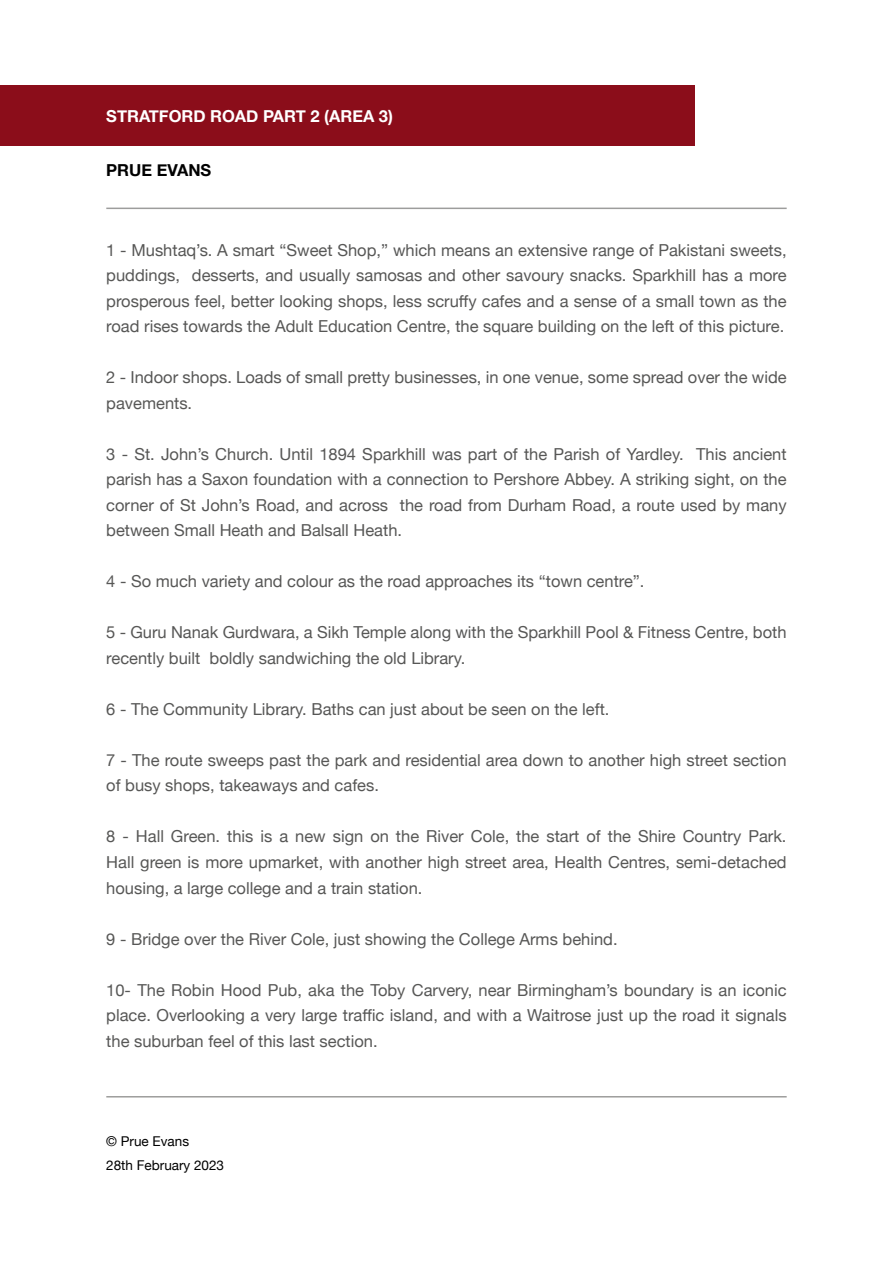
<style>
.page{position:relative;width:893px;height:1263px;background:#fff}
.page>*{position:absolute;margin:0;border:0;box-sizing:border-box;transform-origin:0 0}
.t1{font:16.5px/25.5px "Helvetica Neue";color:#575756;text-align:justify}
.t2{font:700 16.5px "Helvetica Neue";color:#fff}
.t3{font:700 16.5px "Helvetica Neue";color:#000}
.t4{font:13.5px "Helvetica Neue";color:#000}
</style>
<div class="page">
<div style="left:0;top:85px;width:694px;height:60px;background:#8b0d1a"></div>
<hr style="left:106px;top:208px;width:681px;height:1px;background:#9d9d9c">
<hr style="left:106px;top:1096px;width:681px;height:1px;background:#9d9d9c">
<p class="t2" style="left:106px;top:104px;width:288px">STRATFORD ROAD PART 2 (AREA 3)</p>
<p class="t3" style="left:106px;top:158px;width:106px">PRUE EVANS</p>
<p class="t1" style="left:106px;top:238px;width:682px">1 - Mushtaq’s. A smart “Sweet Shop,” which means an extensive range of Pakistani sweets, puddings, desserts, and usually samosas and other savoury snacks. Sparkhill has a more prosperous feel, better looking shops, less scruffy cafes and a sense of a small town as the road rises towards the Adult Education Centre, the square building on the left of this picture.</p>
<p class="t1" style="left:106px;top:366px;width:682px">2 - Indoor shops. Loads of small pretty businesses, in one venue, some spread over the wide pavements.</p>
<p class="t1" style="left:106px;top:442px;width:682px">3 - St. John’s Church. Until 1894 Sparkhill was part of the Parish of Yardley. This ancient parish has a Saxon foundation with a connection to Pershore Abbey. A striking sight, on the corner of St John’s Road, and across the road from Durham Road, a route used by many between Small Heath and Balsall Heath.</p>
<p class="t1" style="left:106px;top:570px;width:540px">4 - So much variety and colour as the road approaches its “town centre”.</p>
<p class="t1" style="left:106px;top:621px;width:682px">5 - Guru Nanak Gurdwara, a Sikh Temple along with the Sparkhill Pool &amp; Fitness Centre, both recently built boldly sandwiching the old Library.</p>
<p class="t1" style="left:106px;top:697px;width:505px">6 - The Community Library. Baths can just about be seen on the left.</p>
<p class="t1" style="left:106px;top:748px;width:682px">7 - The route sweeps past the park and residential area down to another high street section of busy shops, takeaways and cafes.</p>
<p class="t1" style="left:106px;top:825px;width:682px">8 - Hall Green. this is a new sign on the River Cole, the start of the Shire Country Park.<br>Hall green is more upmarket, with another high street area, Health Centres, semi-detached housing, a large college and a train station.</p>
<p class="t1" style="left:106px;top:927px;width:513px">9 - Bridge over the River Cole, just showing the College Arms behind.</p>
<p class="t1" style="left:106px;top:978px;width:682px">10- The Robin Hood Pub, aka the Toby Carvery, near Birmingham’s boundary is an iconic place. Overlooking a very large traffic island, and with a Waitrose just up the road it signals the suburban feel of this last section.</p>
<p class="t4" style="left:106px;top:1131px;width:84px">© Prue Evans</p>
<p class="t4" style="left:106px;top:1155px;width:119px">28th February 2023</p>
</div>
